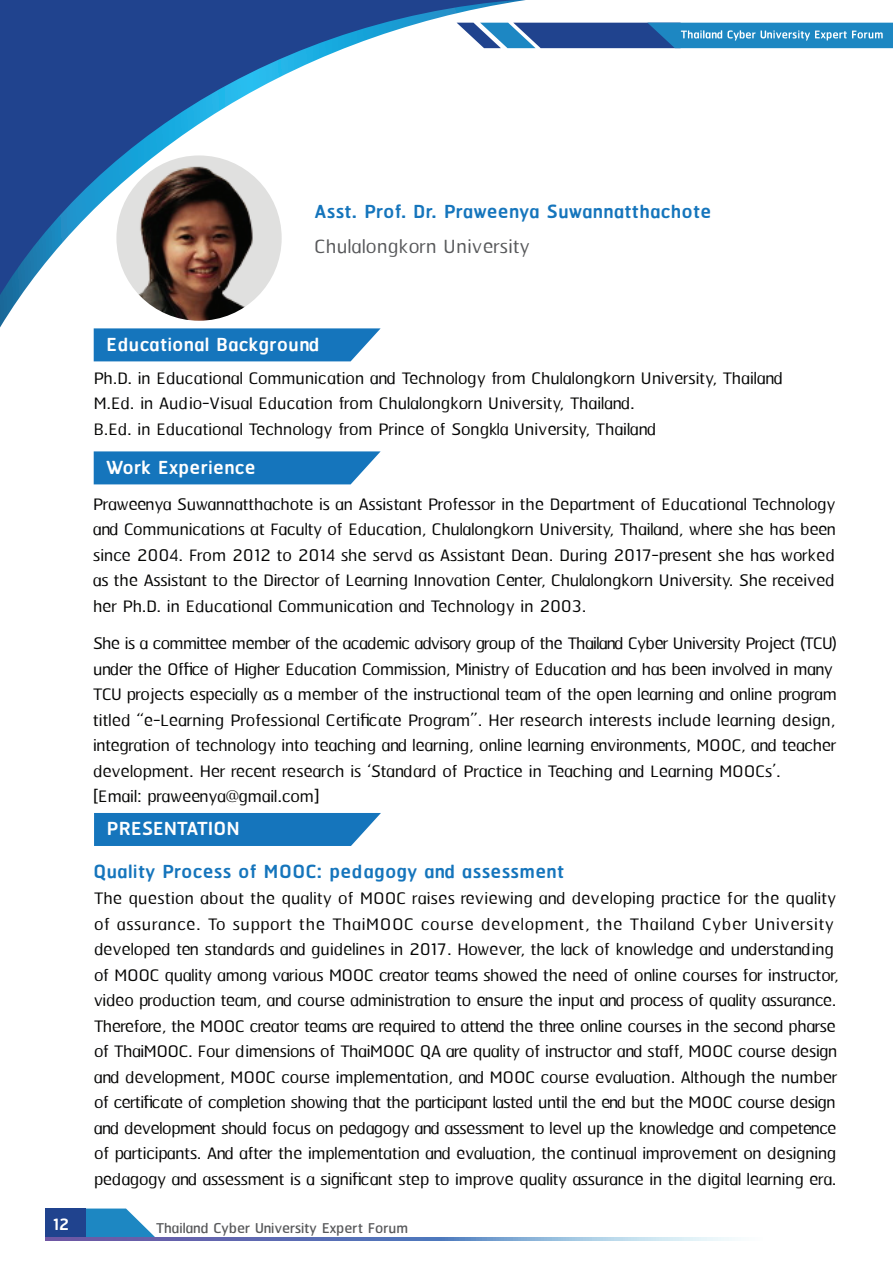
<style>
.page{position:relative;width:893px;height:1263px;background:#fff}
.page>*{position:absolute;margin:0;border:0;box-sizing:border-box;transform-origin:0 0}
.t1{font:700 24px "RSU";letter-spacing:.01em;color:#1575bc}
.t2{font:700 24px "RSU";letter-spacing:.01em;color:#fff}
.t3{font:300 24px "RSU";letter-spacing:.01em;color:#58595b}
.t4{font:300 21px/25.5px "RSU";letter-spacing:-.01em;color:#050504}
.t5{font:700 21px "RSU";color:#fff}
.t6{font:18px "RSU";color:#58595b}
</style>
<div class="page">
<svg style="left:0;top:0;width:574px;height:316px"></svg>
<svg style="left:86px;top:1208px;width:69px;height:29px"></svg>
<div style="left:45px;top:1208px;width:41px;height:30px;background:#20438e"></div>
<svg style="left:45px;top:1237px;width:690px;height:4px;background:#7e90c5"></svg>
<svg style="left:457px;top:23px;width:436px;height:25px;background:#377cb6"></svg>
<svg style="left:94px;top:328px;width:287px;height:33px;background:#247dc0"></svg>
<img style="left:116px;top:155px;width:166px;height:166px;border-radius:83px">
<svg style="left:94px;top:451px;width:287px;height:33px;background:#247dc0"></svg>
<div style="left:94px;top:813px;width:287px;height:33px;background:#1575bc"></div>
<p class="t1" style="left:315px;top:195px;width:398px">Asst. Prof. Dr. Praweenya Suwannatthachote</p>
<p class="t3" style="left:315px;top:229px;width:217px">Chulalongkorn University</p>
<p class="t2" style="left:106px;top:328px;width:214px">Educational Background</p>
<p class="t4" style="left:94px;top:366px;width:691px">Ph.D. in Educational Communication and Technology from Chulalongkorn University, Thailand<br>M.Ed. in Audio-Visual Education from Chulalongkorn University, Thailand.<br>B.Ed. in Educational Technology from Prince of Songkla University, Thailand</p>
<p class="t2" style="left:106px;top:451px;width:151px">Work Experience</p>
<p class="t4" style="left:93px;top:492px;width:744px;text-align:justify">Praweenya Suwannatthachote is an Assistant Professor in the Department of Educational Technology and Communications at Faculty of Education, Chulalongkorn University, Thailand, where she has been since 2004. From 2012 to 2014 she servd as Assistant Dean. During 2017-present she has worked as the Assistant to the Director of Learning Innovation Center, Chulalongkorn University. She received her Ph.D. in Educational Communication and Technology in 2003.</p>
<p class="t4" style="left:93px;top:632px;width:746px">She is a committee member of the academic advisory group of the Thailand Cyber University Project (TCU) under the Office of Higher Education Commission, Ministry of Education and has been involved in many TCU projects especially as a member of the instructional team of the open learning and online program titled “e-Learning Professional Certificate Program”. Her research interests include learning design, integration of technology into teaching and learning, online learning environments, MOOC, and teacher development. Her recent research is ‘Standard of Practice in Teaching and Learning MOOCs’.<br>[Email: praweenya@gmail.com]</p>
<p class="t2" style="left:107px;top:812px;width:134px">PRESENTATION</p>
<p class="t1" style="left:93px;top:855px;width:472px">Quality Process of MOOC: pedagogy and assessment</p>
<p class="t4" style="left:94px;top:887px;width:746px">The question about the quality of MOOC raises reviewing and developing practice for the quality of assurance. To support the ThaiMOOC course development, the Thailand Cyber University developed ten standards and guidelines in 2017. However, the lack of knowledge and understanding of MOOC quality among various MOOC creator teams showed the need of online courses for instructor, video production team, and course administration to ensure the input and process of quality assurance.<br>Therefore, the MOOC creator teams are required to attend the three online courses in the second pharse of ThaiMOOC. Four dimensions of ThaiMOOC QA are quality of instructor and staff, MOOC course design and development, MOOC course implementation, and MOOC course evaluation. Although the number of certificate of completion showing that the participant lasted until the end but the MOOC course design and development should focus on pedagogy and assessment to level up the knowledge and competence of participants. And after the implementation and evaluation, the continual improvement on designing pedagogy and assessment is a significant step to improve quality assurance in the digital learning era.</p>
<p class="t5" style="left:53px;top:1210px;width:19px">12</p>
<p class="t6" style="left:156px;top:1216px;width:254px">Thailand Cyber University Expert Forum</p>
</div>
